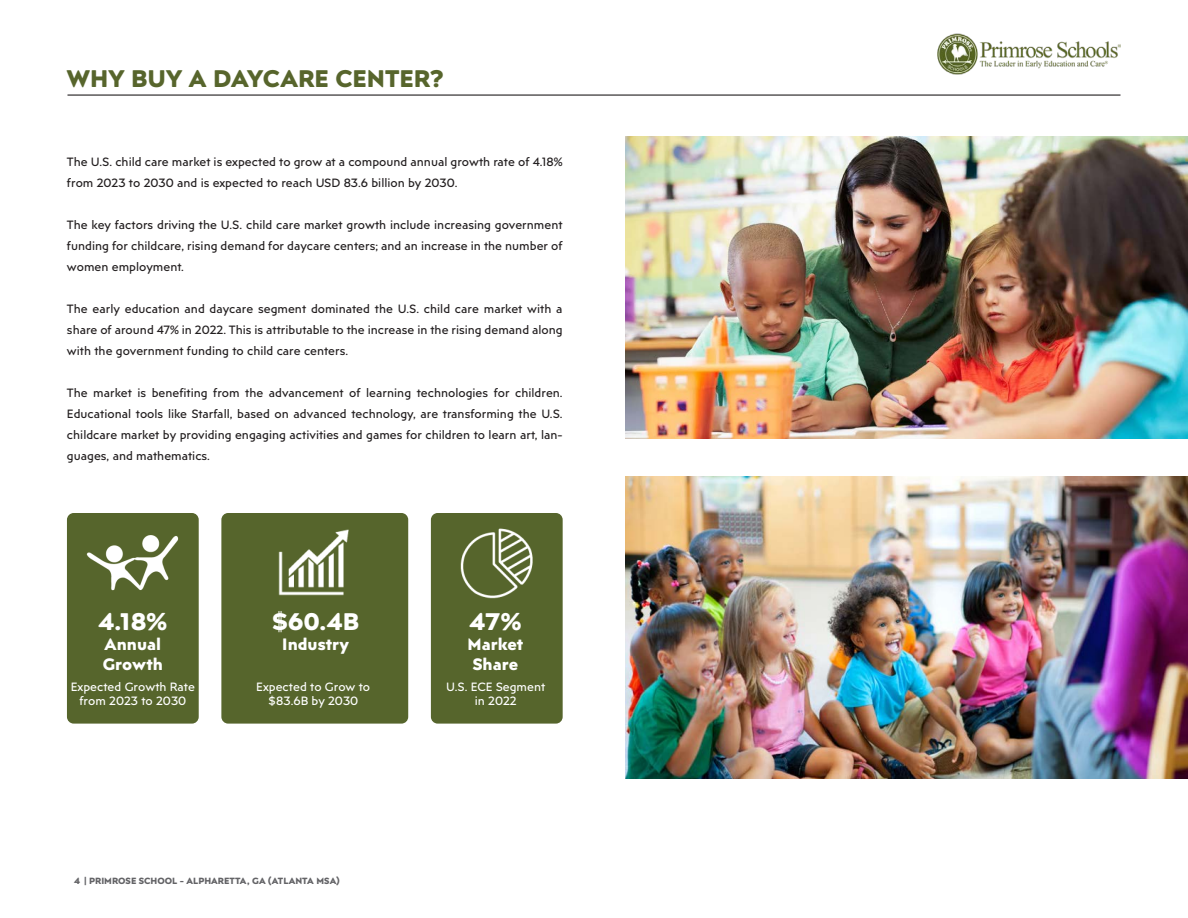
<style>
.page{position:relative;width:1188px;height:918px;background:#fff}
.page>*{position:absolute;margin:0;border:0;box-sizing:border-box;transform-origin:0 0}
.t1{font:700 24px "Posterama Text";color:#57652c}
.t2{font:700 24px "Posterama Text";color:#fff}
.t3{font:700 16.5px/19.8px "Posterama Text";color:#fff}
.t4{font:12px/21px "Posterama Text";color:#231f20;text-align:justify}
.t5{font:12px/14.4px "Posterama Text";color:#fff;text-align:center}
.t6{font:700 9px "Posterama Text";color:#636366}
</style>
<div class="page">
<hr style="left:68px;top:94px;width:1052px;height:2px;background:#231f20">
<img style="left:937px;top:33px;width:183px;height:42px">
<div style="left:431px;top:513px;width:132px;height:211px;background:#56652c;border-radius:7px"></div>
<div style="left:221px;top:513px;width:187px;height:211px;background:#56652c;border-radius:7px"></div>
<div style="left:67px;top:513px;width:132px;height:211px;background:#56652c;border-radius:7px"></div>
<img style="left:278px;top:529px;width:71px;height:67px">
<img style="left:625px;top:136px;width:563px;height:302px">
<img style="left:625px;top:476px;width:563px;height:303px">
<img style="left:86px;top:535px;width:93px;height:56px">
<img style="left:460px;top:528px;width:73px;height:71px">
<h1 class="t1" style="left:67px;top:62px;width:378px">WHY BUY A DAYCARE CENTER?</h1>
<p class="t4" style="left:67px;top:151px;width:497px">The U.S. child care market is expected to grow at a compound annual growth rate of 4.18% from 2023 to 2030 and is expected to reach USD 83.6 billion by 2030.</p>
<p class="t4" style="left:67px;top:214px;width:497px">The key factors driving the U.S. child care market growth include increasing government funding for childcare, rising demand for daycare centers; and an increase in the number of women employment.</p>
<p class="t4" style="left:67px;top:298px;width:497px">The early education and daycare segment dominated the U.S. child care market with a share of around 47% in 2022. This is attributable to the increase in the rising demand along with the government funding to child care centers.</p>
<p class="t4" style="left:67px;top:382px;width:497px">The market is benefiting from the advancement of learning technologies for children.<br>Educational tools like Starfall, based on advanced technology, are transforming the U.S. childcare market by providing engaging activities and games for children to learn art, lan&shy;guages, and mathematics.</p>
<h1 class="t2" style="left:99px;top:605px;width:70px">4.18%</h1>
<h2 class="t3" style="left:103px;top:634px;width:62px">Annual<br>Growth</h2>
<p class="t5" style="left:71px;top:679px;width:126px">Expected Growth Rate from 2023 to 2030</p>
<h1 class="t2" style="left:272px;top:605px;width:88px">$60.4B</h1>
<h2 class="t3" style="left:282px;top:634px;width:68px">Industry</h2>
<p class="t5" style="left:256px;top:679px;width:115px">Expected to Grow to $83.6B by 2030</p>
<p class="t6" style="left:74px;top:875px;width:267px">4 | PRIMROSE SCHOOL - ALPHARETTA, GA (ATLANTA MSA)</p>
<h1 class="t2" style="left:470px;top:605px;width:53px">47%</h1>
<h2 class="t3" style="left:468px;top:634px;width:57px;text-align:center">Market<br>Share</h2>
<p class="t5" style="left:446px;top:679px;width:101px">U.S. ECE Segment in 2022</p>
</div>
